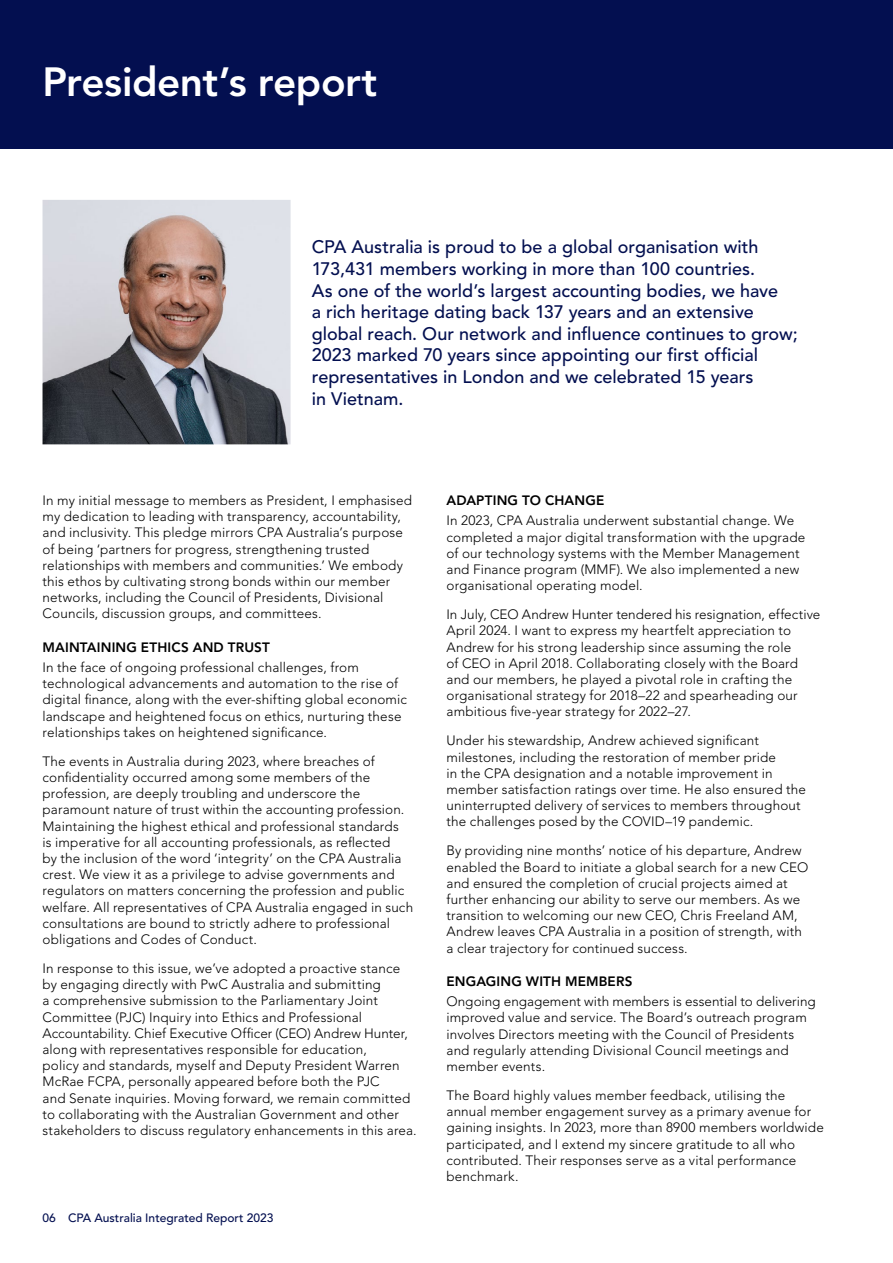
<style>
.page{position:relative;width:893px;height:1263px;background:#fff}
.page>*{position:absolute;margin:0;border:0;box-sizing:border-box;transform-origin:0 0}
.t1{font:800 40.5px "Avenir LT Std";letter-spacing:-.01em;color:#fff}
.t2{font:500 18px/21.6px "Avenir LT Std";color:#030f50}
.t3{font:300 13.5px/16.2px "Avenir LT Std";letter-spacing:.01em;color:#000}
.t4{font:800 13.5px "Avenir LT Std";letter-spacing:.01em;color:#000}
.t5{font:500 12px "Avenir LT Std";color:#030f50}
</style>
<div class="page">
<div style="left:0;top:0;width:893px;height:149px;background:#030f50"></div>
<img style="left:43px;top:200px;width:248px;height:244px">
<h1 class="t1" style="left:43px;top:58px;width:336px">President’s report</h1>
<p class="t2" style="left:312px;top:237px;width:487px">CPA Australia is proud to be a global organisation with 173,431 members working in more than 100 countries.<br>As one of the world’s largest accounting bodies, we have<br>a rich heritage dating back 137 years and an extensive global reach. Our network and influence continues to grow; 2023 marked 70 years since appointing our first official representatives in London and we celebrated 15 years<br>in Vietnam.</p>
<p class="t3" style="left:43px;top:492px;width:371px">In my initial message to members as President, I emphasised my dedication to leading with transparency, accountability, and inclusivity. This pledge mirrors CPA Australia’s purpose of being ‘partners for progress, strengthening trusted relationships with members and communities.’ We embody this ethos by cultivating strong bonds within our member networks, including the Council of Presidents, Divisional Councils, discussion groups, and committees.</p>
<p class="t4" style="left:43px;top:639px;width:229px">MAINTAINING ETHICS AND TRUST</p>
<p class="t3" style="left:43px;top:659px;width:366px">In the face of ongoing professional challenges, from technological advancements and automation to the rise of digital finance, along with the ever-shifting global economic landscape and heightened focus on ethics, nurturing these relationships takes on heightened significance.</p>
<p class="t3" style="left:43px;top:753px;width:372px">The events in Australia during 2023, where breaches of confidentiality occurred among some members of the profession, are deeply troubling and underscore the paramount nature of trust within the accounting profession.<br>Maintaining the highest ethical and professional standards<br>is imperative for all accounting professionals, as reflected<br>by the inclusion of the word ‘integrity’ on the CPA Australia crest. We view it as a privilege to advise governments and regulators on matters concerning the profession and public welfare. All representatives of CPA Australia engaged in such consultations are bound to strictly adhere to professional obligations and Codes of Conduct.</p>
<p class="t3" style="left:43px;top:960px;width:376px">In response to this issue, we’ve adopted a proactive stance by engaging directly with PwC Australia and submitting<br>a comprehensive submission to the Parliamentary Joint Committee (PJC) Inquiry into Ethics and Professional Accountability. Chief Executive Officer (CEO) Andrew Hunter, along with representatives responsible for education,<br>policy and standards, myself and Deputy President Warren McRae FCPA, personally appeared before both the PJC<br>and Senate inquiries. Moving forward, we remain committed to collaborating with the Australian Government and other stakeholders to discuss regulatory enhancements in this area.</p>
<p class="t5" style="left:43px;top:1210px;width:232px">06 CPA Australia Integrated Report 2023</p>
<p class="t4" style="left:446px;top:492px;width:159px">ADAPTING TO CHANGE</p>
<p class="t3" style="left:446px;top:513px;width:360px">In 2023, CPA Australia underwent substantial change. We completed a major digital transformation with the upgrade of our technology systems with the Member Management and Finance program (MMF). We also implemented a new organisational operating model.</p>
<p class="t3" style="left:446px;top:606px;width:375px">In July, CEO Andrew Hunter tendered his resignation, effective April 2024. I want to express my heartfelt appreciation to Andrew for his strong leadership since assuming the role<br>of CEO in April 2018. Collaborating closely with the Board and our members, he played a pivotal role in crafting the organisational strategy for 2018–22 and spearheading our ambitious five-year strategy for 2022–27.</p>
<p class="t3" style="left:446px;top:733px;width:361px">Under his stewardship, Andrew achieved significant milestones, including the restoration of member pride<br>in the CPA designation and a notable improvement in member satisfaction ratings over time. He also ensured the uninterrupted delivery of services to members throughout the challenges posed by the COVID–19 pandemic.</p>
<p class="t3" style="left:446px;top:843px;width:363px">By providing nine months’ notice of his departure, Andrew enabled the Board to initiate a global search for a new CEO and ensured the completion of crucial projects aimed at further enhancing our ability to serve our members. As we transition to welcoming our new CEO, Chris Freeland AM, Andrew leaves CPA Australia in a position of strength, with a clear trajectory for continued success.</p>
<p class="t4" style="left:446px;top:973px;width:187px">ENGAGING WITH MEMBERS</p>
<p class="t3" style="left:446px;top:993px;width:371px">Ongoing engagement with members is essential to delivering improved value and service. The Board’s outreach program involves Directors meeting with the Council of Presidents and regularly attending Divisional Council meetings and member events.</p>
<p class="t3" style="left:446px;top:1087px;width:379px">The Board highly values member feedback, utilising the annual member engagement survey as a primary avenue for gaining insights. In 2023, more than 8900 members worldwide participated, and I extend my sincere gratitude to all who contributed. Their responses serve as a vital performance benchmark.</p>
</div>
